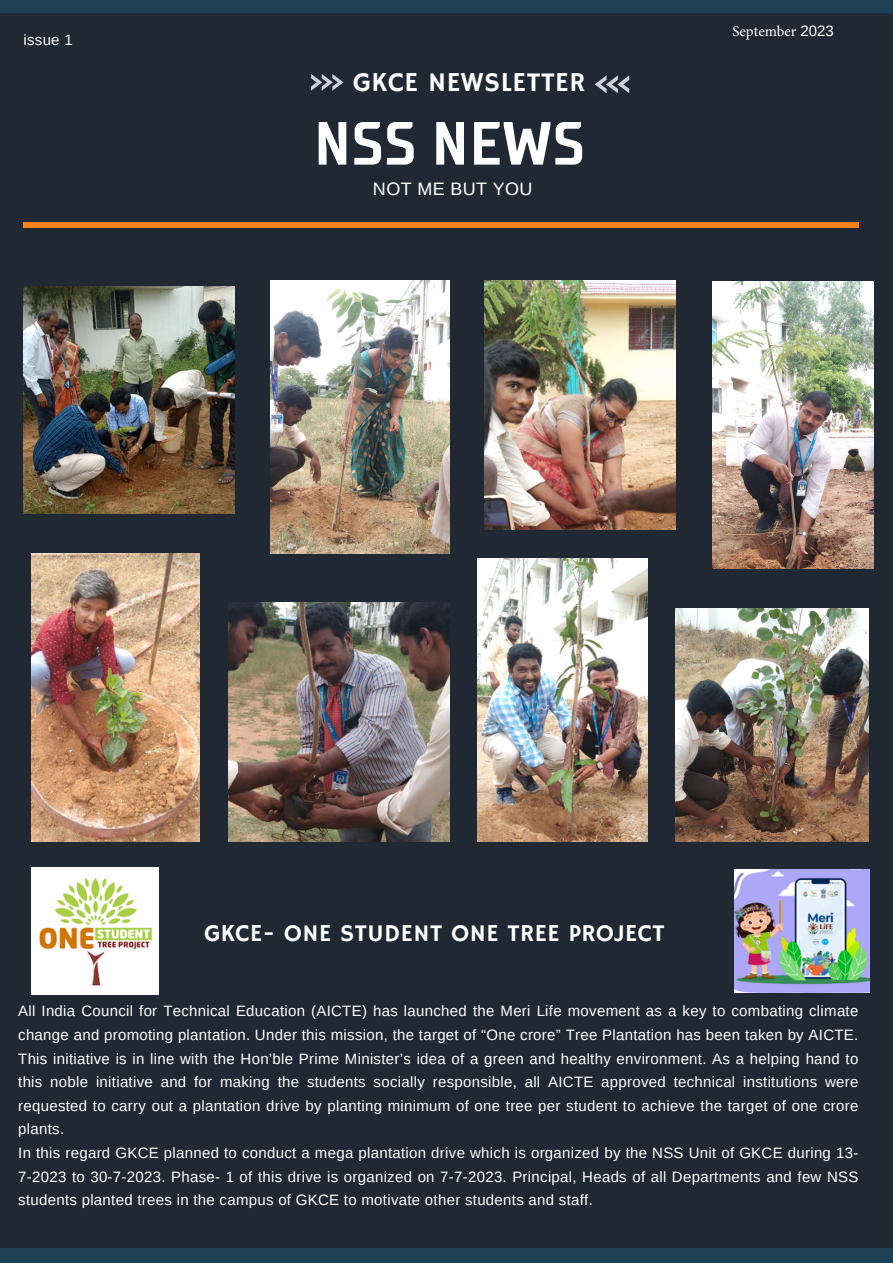
<style>
.page{position:relative;width:893px;height:1264px;background:#fff}
.page>*{position:absolute;margin:0;border:0;box-sizing:border-box;transform-origin:0 0}
.t1{font:700 60.75px "TT Supermolot Condensed";letter-spacing:.025em;color:#fff}
.t2{font:27.3px "Hammersmith One";letter-spacing:.02em;color:#fff}
.t3{font:24.3px "Hammersmith One";letter-spacing:.02em;color:#fff}
.t4{font:18px "Arimo";letter-spacing:.02em;color:#fff}
.t5{font:15px/23.5px "Arimo";letter-spacing:.02em;color:#fff;text-align:justify}
.t6{font:15px "Minion Pro";color:#fff}
.s1{font-family:"Arimo"}
</style>
<div class="page">
<div style="left:0;top:0;width:892px;height:1262px;background:#1f2833"></div>
<div style="left:0;top:0;width:892px;height:12px;background:#1e4054"></div>
<div style="left:0;top:1248px;width:892px;height:14px;background:#1e4054"></div>
<svg style="left:311px;top:74px;width:32px;height:17px"></svg>
<svg style="left:594px;top:75px;width:35px;height:18px"></svg>
<img style="left:23px;top:286px;width:212px;height:227px">
<img style="left:484px;top:281px;width:191px;height:248px">
<img style="left:712px;top:281px;width:161px;height:288px">
<img style="left:270px;top:281px;width:179px;height:272px">
<img style="left:675px;top:608px;width:193px;height:233px">
<img style="left:31px;top:553px;width:169px;height:288px">
<img style="left:478px;top:558px;width:169px;height:283px">
<img style="left:228px;top:602px;width:221px;height:239px">
<div style="left:23px;top:222px;width:836px;height:6px;background:#ff8019"></div>
<img style="left:31px;top:867px;width:127px;height:127px">
<img style="left:734px;top:869px;width:134px;height:123px">
<p class="t5" style="left:23px;top:28px;width:51px">issue 1</p>
<p class="t2" style="left:353px;top:67px;width:234px">GKCE NEWSLETTER</p>
<p class="t1" style="left:314px;top:104px;width:271px">NSS NEWS</p>
<p class="t4" style="left:373px;top:179px;width:161px">NOT ME BUT YOU</p>
<p class="t6" style="left:732px;top:21px;width:103px">September <span class="s1">2023</span></p>
<p class="t3" style="left:204px;top:919px;width:462px">GKCE- ONE STUDENT ONE TREE PROJECT</p>
<p class="t5" style="left:18px;top:999px;width:841px">All India Council for Technical Education (AICTE) has launched the Meri Life movement as a key to combating climate change and promoting plantation. Under this mission, the target of “One crore” Tree Plantation has been taken by AICTE.<br>This initiative is in line with the Hon’ble Prime Minister’s idea of a green and healthy environment. As a helping hand to this noble initiative and for making the students socially responsible, all AICTE approved technical institutions were requested to carry out a plantation drive by planting minimum of one tree per student to achieve the target of one crore plants.</p>
<p class="t5" style="left:18px;top:1140px;width:841px">In this regard GKCE planned to conduct a mega plantation drive which is organized by the NSS Unit of GKCE during 13- 7-2023 to 30-7-2023. Phase- 1 of this drive is organized on 7-7-2023. Principal, Heads of all Departments and few NSS students planted trees in the campus of GKCE to motivate other students and staff.</p>
</div>
